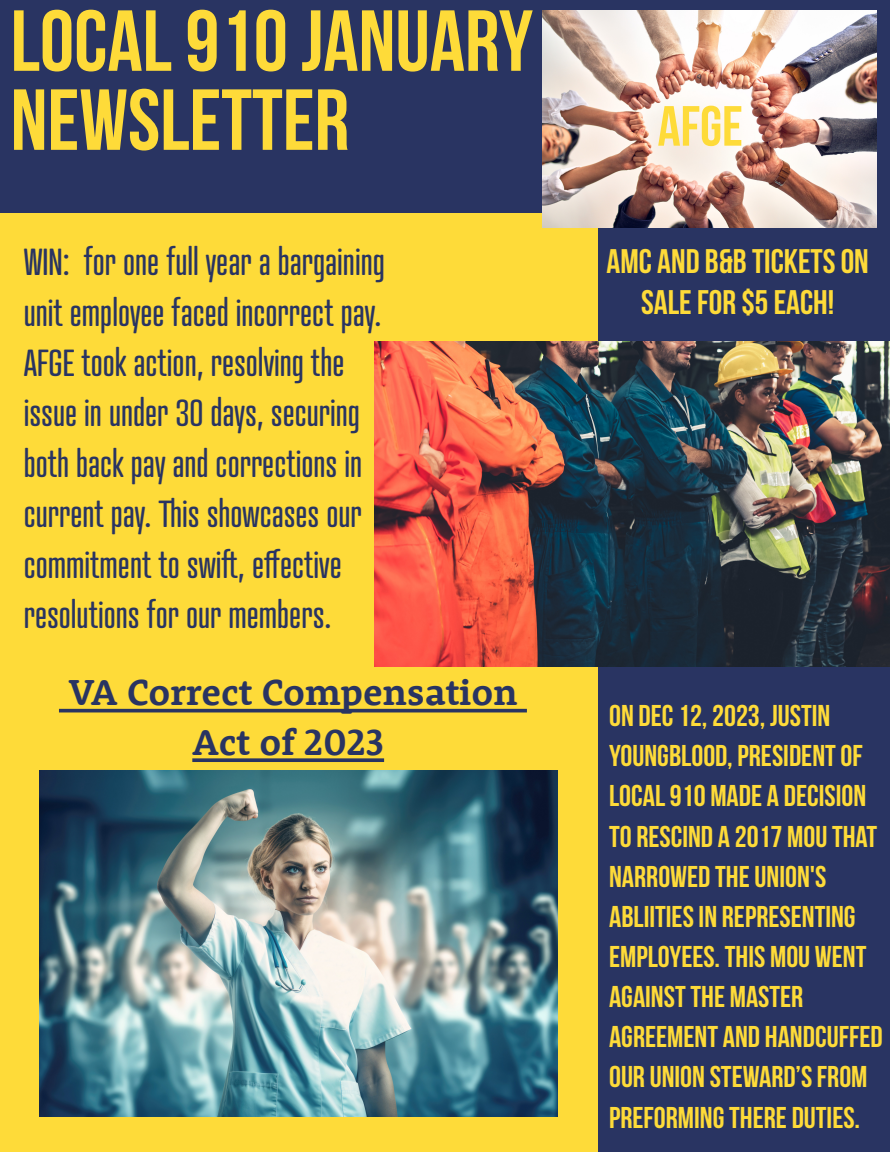
<style>
.page{position:relative;width:890px;height:1152px;background:#293462}
.page>*{position:absolute;margin:0;border:0;box-sizing:border-box;transform-origin:0 0}
.t1{font:86.4px/79.2px "Bebas Neue";color:#fedb39}
.t2{font:56.4px "Bebas Neue";color:#fedb39}
.t3{font:700 37.2px/49.6px "Rooney";color:#293462;text-align:center}
.t4{font:36.4px/50.4px "Atrament";color:#293462}
.t5{font:34px/40.8px "Bebas Neue";color:#fedb39;text-align:center}
.t6{font:30px/40px "Bebas Neue";color:#fedb39}
</style>
<div class="page">
<div style="left:0;top:213px;width:597px;height:939px;background:#fedb39"></div>
<hr style="left:59px;top:709px;width:468px;height:3px;background:#293462">
<svg style="left:192px;top:758px;width:192px;height:4px"></svg>
<img style="left:374px;top:342px;width:516px;height:325px">
<img style="left:542px;top:10px;width:334px;height:218px">
<img style="left:39px;top:771px;width:519px;height:346px">
<h1 class="t1" style="left:11px;top:0;width:524px">LOCAL 910 JANUARY<br>NEWSLETTER</h1>
<p class="t4" style="left:24px;top:237px;width:363px">WIN: for one full year a bargaining unit employee faced incorrect pay.<br>AFGE took action, resolving the issue in under 30 days, securing both back pay and corrections in current pay. This showcases our commitment to swift, effective resolutions for our members.</p>
<p class="t3" style="left:68px;top:666px;width:450px">VA Correct Compensation<br>Act of 2023</p>
<h2 class="t2" style="left:658px;top:95px;width:87px">AFGE</h2>
<p class="t5" style="left:606px;top:240px;width:264px">AMC AND B&amp;B TICKETS ON<br>SALE FOR $5 EACH!</p>
<p class="t6" style="left:609px;top:695px;width:275px">ON DEC 12, 2023, JUSTIN<br>YOUNGBLOOD, PRESIDENT OF<br>LOCAL 910 MADE A DECISION<br>TO RESCIND A 2017 MOU THAT<br>NARROWED THE UNION'S<br>ABLIITIES IN REPRESENTING<br>EMPLOYEES. THIS MOU WENT<br>AGAINST THE MASTER<br>AGREEMENT AND HANDCUFFED<br>OUR UNION STEWARD’S FROM<br>PREFORMING THERE DUTIES.</p>
</div>
